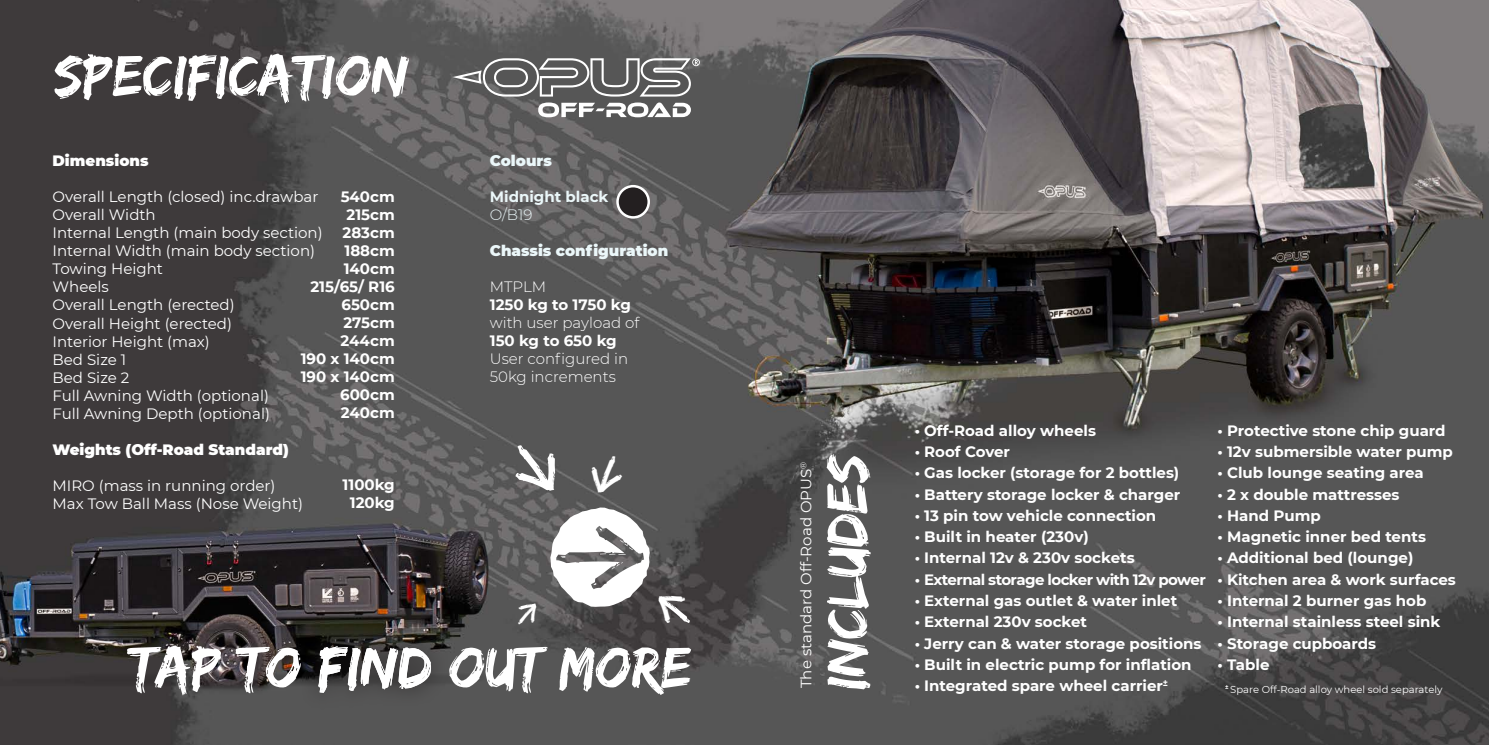
<style>
.page{position:relative;width:1489px;height:745px;background:#fff}
.page>*{position:absolute;margin:0;border:0;box-sizing:border-box;transform-origin:0 0}
.t1{font:60px "Edo SZ";color:#fff}
.t2{font:700 15px/18px "Montserrat";color:#fff;text-align:right}
.t3{font:15px/18px "Montserrat";color:#fff}
.t4{font:300 15px/18px "Montserrat";color:#fff}
.t5{font:900 15px "Montserrat";color:#fff}
.t6{font:700 15px "Montserrat";letter-spacing:-.04em;color:#fff}
.t7{font:900 15px "Montserrat";color:#ebf7f9}
.t8{font:700 15px "Montserrat";color:#ebf7f9}
.t9{font:300 15px "Montserrat";color:#ebf7f9}
.t10{font:10px "Montserrat";color:#fff}
.t11{font:700 8.75px "Montserrat";color:#fff}
.t12{font:8.75px "Montserrat";color:#fff}
</style>
<div class="page">
<img style="left:0;top:0;width:1488px;height:744px">
<div style="left:617px;top:186px;width:31px;height:31px;background:#231f20;border-radius:50%"></div>
<div style="left:616px;top:185px;width:34px;height:33px;border:2px solid #fff;border-radius:50%"></div>
<div style="left:300px;top:627px;width:150px;height:83px;background:#231f20;opacity:.75"></div>
<svg style="left:453px;top:58px;width:247px;height:38px;background:#7c7c7c"></svg>
<svg style="left:538px;top:102px;width:153px;height:15px"></svg>
<svg style="left:550px;top:507px;width:99px;height:99px"></svg>
<svg style="left:513px;top:443px;width:45px;height:49px;background:#595959"></svg>
<svg style="left:591px;top:455px;width:33px;height:38px"></svg>
<svg style="left:517px;top:601px;width:20px;height:24px"></svg>
<svg style="left:657px;top:592px;width:34px;height:34px"></svg>
<h1 class="t1" style="left:54px;top:40px;width:356px">SPECIF ICATION</h1>
<p class="t5" style="left:53px;top:150px;width:97px">Dimensions</p>
<p class="t3" style="left:53px;top:187px;width:272px">Overall Length (closed) inc.drawbar<br>Overall Width<br>Internal Length (main body section)<br>Internal Width (main body section)<br>Towing Height<br>Wheels<br>Overall Length (erected)<br>Overall Height (erected)<br>Interior Height (max)<br>Bed Size 1<br>Bed Size 2<br>Full Awning Width (optional)<br>Full Awning Depth (optional)</p>
<p class="t5" style="left:53px;top:438px;width:238px">Weights (Off-Road Standard)</p>
<p class="t3" style="left:53px;top:475px;width:252px">MIRO (mass in running order)<br>Max Tow Ball Mass (Nose Weight)</p>
<p class="t2" style="left:301px;top:186px;width:96px">540cm<br>215cm<br>283cm<br>188cm<br>140cm<br>215/65/ R16<br>650cm<br>275cm<br>244cm<br>190 x 140cm<br>190 x 140cm<br>600cm<br>240cm</p>
<p class="t2" style="left:342px;top:474px;width:54px;text-align:center">1100kg<br>120kg</p>
<p class="t7" style="left:490px;top:149px;width:63px">Colours</p>
<p class="t8" style="left:490px;top:186px;width:120px">Midnight black</p>
<p class="t9" style="left:490px;top:204px;width:44px">O/B19</p>
<p class="t7" style="left:490px;top:239px;width:180px">Chassis configuration</p>
<p class="t4" style="left:490px;top:277px;width:58px">MTPLM</p>
<p class="t2" style="left:490px;top:295px;width:143px">1250 kg to 1750 kg</p>
<p class="t4" style="left:490px;top:313px;width:151px">with user payload of</p>
<p class="t2" style="left:490px;top:331px;width:128px">150 kg to 650 kg</p>
<p class="t4" style="left:490px;top:349px;width:140px">User configured in<br>50kg increments</p>
<h1 class="t1" style="left:129px;top:632px;width:563px">TAP TO FIND OUT MORE</h1>
<p class="t12" style="left:797px;top:468px;width:9px;rotate:-90deg">®</p>
<p class="t3" style="left:796px;top:687px;width:221px;rotate:-90deg">The standard Off-Road OPUS</p>
<h1 class="t1" style="left:811px;top:690px;width:238px;rotate:-90deg">INCLUDES</h1>
<p class="t2" style="left:914px;top:420px;width:183px">• Off-Road alloy wheels</p>
<p class="t2" style="left:914px;top:441px;width:97px">• Roof Cover</p>
<p class="t2" style="left:914px;top:463px;width:266px">• Gas locker (storage for 2 bottles)</p>
<p class="t2" style="left:914px;top:484px;width:267px">• Battery storage locker &amp; charger</p>
<p class="t2" style="left:914px;top:505px;width:243px">• 13 pin tow vehicle connection</p>
<p class="t2" style="left:914px;top:526px;width:175px">• Built in heater (230v)</p>
<p class="t2" style="left:914px;top:548px;width:221px">• Internal 12v &amp; 230v sockets</p>
<p class="t6" style="left:914px;top:568px;width:293px">• External storage locker with 12v power</p>
<p class="t2" style="left:914px;top:590px;width:264px">• External gas outlet &amp; water inlet</p>
<p class="t2" style="left:914px;top:611px;width:174px">• External 230v socket</p>
<p class="t2" style="left:914px;top:633px;width:288px">• Jerry can &amp; water storage positions</p>
<p class="t2" style="left:914px;top:654px;width:278px">• Built in electric pump for inflation</p>
<p class="t2" style="left:914px;top:675px;width:250px">• Integrated spare wheel carrier</p>
<p class="t11" style="left:1162px;top:676px;width:7px">±</p>
<p class="t2" style="left:1217px;top:420px;width:230px">• Protective stone chip guard</p>
<p class="t2" style="left:1217px;top:441px;width:237px">• 12v submersible water pump</p>
<p class="t2" style="left:1217px;top:463px;width:208px">• Club lounge seating area</p>
<p class="t2" style="left:1217px;top:484px;width:183px">• 2 x double mattresses</p>
<p class="t2" style="left:1217px;top:505px;width:105px">• Hand Pump</p>
<p class="t2" style="left:1217px;top:526px;width:210px">• Magnetic inner bed tents</p>
<p class="t2" style="left:1217px;top:548px;width:197px">• Additional bed (lounge)</p>
<p class="t2" style="left:1217px;top:569px;width:240px">• Kitchen area &amp; work surfaces</p>
<p class="t2" style="left:1217px;top:590px;width:210px">• Internal 2 burner gas hob</p>
<p class="t2" style="left:1217px;top:611px;width:224px">• Internal stainless steel sink</p>
<p class="t2" style="left:1217px;top:633px;width:160px">• Storage cupboards</p>
<p class="t2" style="left:1217px;top:654px;width:54px">• Table</p>
<p class="t10" style="left:1225px;top:681px;width:219px"><sup>±</sup> Spare Off-Road alloy wheel sold separately</p>
</div>
